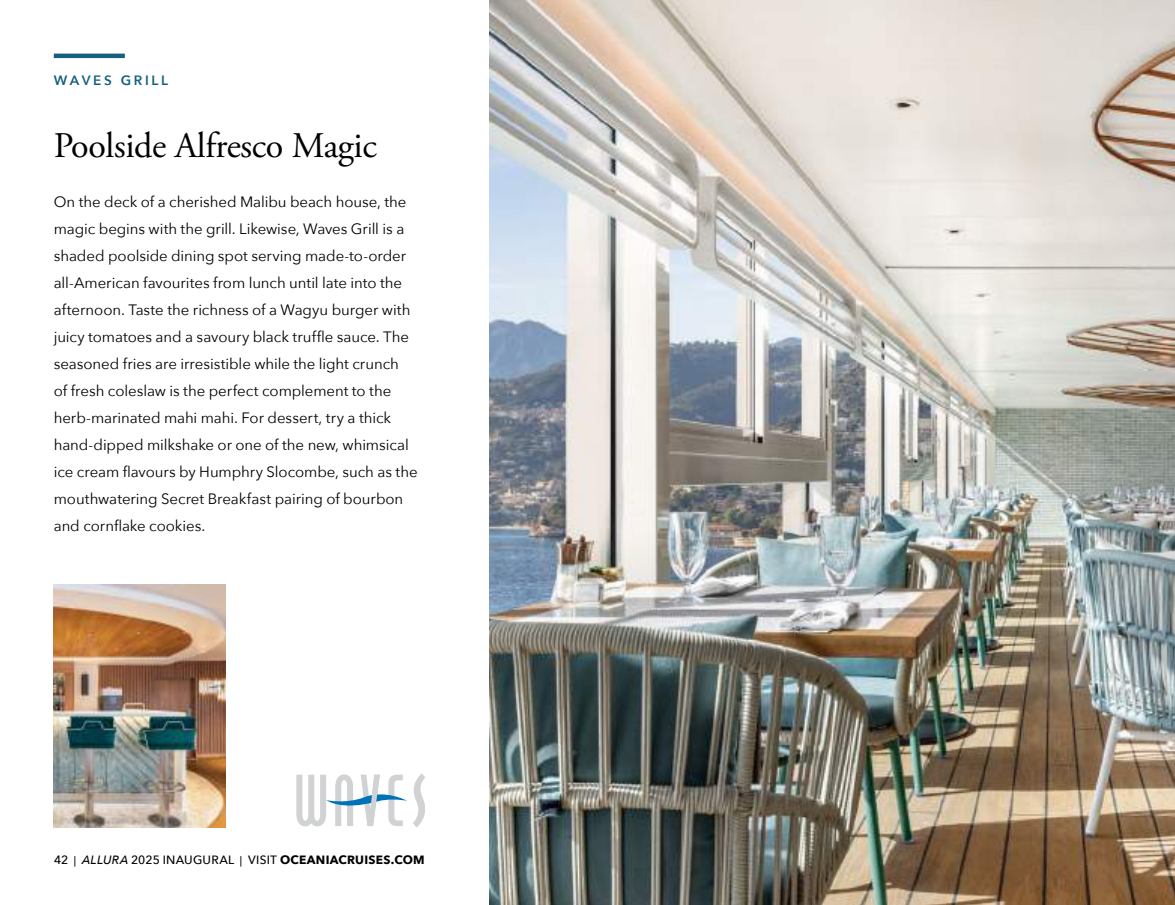
<style>
.page{position:relative;width:1175px;height:905px;background:#fff}
.page>*{position:absolute;margin:0;border:0;box-sizing:border-box;transform-origin:0 0}
.t1{font:36px "Adobe Garamond Pro";letter-spacing:-.01em;color:#000}
.t2{font:15px/27px "Avenir Next";letter-spacing:-.005em;color:#000}
.t3{font:600 13.5px "Avenir Next";letter-spacing:.2em;color:#16607f}
.t4{font:500 12px "Avenir Next";letter-spacing:.02em;color:#000}
.s1{font-size:10.5px}
.s2{font-style:italic}
.s3{font-weight:700}
</style>
<div class="page">
<svg style="left:413px;top:773px;width:12px;height:54px"></svg>
<svg style="left:297px;top:774px;width:110px;height:52px"></svg>
<img style="left:490px;top:0;width:684px;height:904px">
<img style="left:54px;top:585px;width:172px;height:242px">
<hr style="left:54px;top:54px;width:71px;height:4px;background:#16607f">
<p class="t3" style="left:54px;top:69px;width:116px">WAVES GRILL</p>
<h1 class="t1" style="left:54px;top:124px;width:325px">Poolside Alfresco Magic</h1>
<p class="t2" style="left:54px;top:187px;width:365px">On the deck of a cherished Malibu beach house, the magic begins with the grill. Likewise, Waves Grill is a shaded poolside dining spot serving made-to-order all-American favourites from lunch until late into the afternoon. Taste the richness of a Wagyu burger with juicy tomatoes and a savoury black truffle sauce. The seasoned fries are irresistible while the light crunch<br>of fresh coleslaw is the perfect complement to the herb-marinated mahi mahi. For dessert, try a thick hand-dipped milkshake or one of the new, whimsical ice cream flavours by Humphry Slocombe, such as the mouthwatering Secret Breakfast pairing of bourbon and cornflake cookies.</p>
<p class="t4" style="left:54px;top:850px;width:372px">42 <span class="s1">|</span> <span class="s2">ALLURA</span> 2025 INAUGURAL <span class="s1">|</span> VISIT <span class="s3">OCEANIACRUISES.COM</span></p>
</div>
